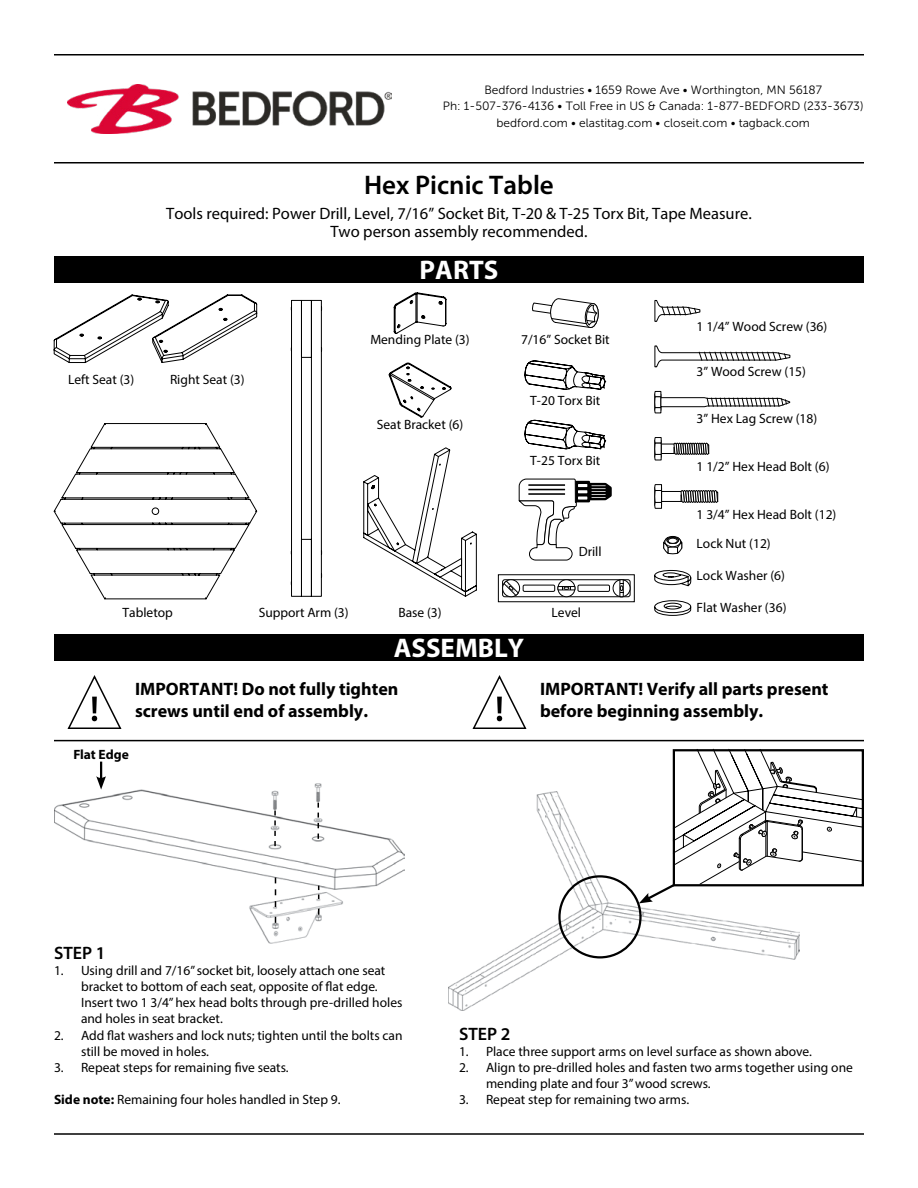
<style>
.page{position:relative;width:918px;height:1188px;background:#fff}
.page>*{position:absolute;margin:0;border:0;box-sizing:border-box;transform-origin:0 0}
.t1{font:600 27px "Myriad Pro";color:#000}
.t2{font:700 27px "Myriad Pro";color:#fff}
.t3{font:700 18px/21.6px "Myriad Pro";color:#000}
.t4{font:600 18px "Myriad Pro";color:#000}
.t5{font:16.5px/18px "Myriad Pro";color:#000;text-align:center}
.t6{font:13.5px/16.2px "Myriad Pro";color:#000}
.t7{font:700 13.5px "Myriad Pro";color:#000}
.t8{font:12px/16.5px "Museo Sans 300";color:#000;text-align:center}
.s1{font-weight:700}
</style>
<div class="page">
<img style="left:54px;top:783px;width:351px;height:160px">
<img style="left:448px;top:792px;width:351px;height:218px">
<hr style="left:54px;top:1133px;width:810px;height:2px;background:#000">
<img style="left:68px;top:85px;width:324px;height:49px">
<hr style="left:54px;top:54px;width:810px;height:2px;background:#000">
<hr style="left:54px;top:162px;width:810px;height:2px;background:#000">
<div style="left:54px;top:256px;width:810px;height:28px;background:#000"></div>
<div style="left:54px;top:634px;width:810px;height:28px;background:#000"></div>
<svg style="left:54px;top:423px;width:203px;height:177px"></svg>
<svg style="left:54px;top:295px;width:203px;height:68px"></svg>
<svg style="left:291px;top:300px;width:31px;height:297px"></svg>
<svg style="left:394px;top:292px;width:52px;height:42px"></svg>
<svg style="left:389px;top:363px;width:62px;height:54px"></svg>
<svg style="left:363px;top:447px;width:114px;height:150px"></svg>
<svg style="left:519px;top:478px;width:93px;height:83px"></svg>
<svg style="left:503px;top:579px;width:128px;height:19px"></svg>
<svg style="left:503px;top:580px;width:127px;height:17px"></svg>
<div style="left:502px;top:580px;width:128px;height:17px;border:1px solid #000;border-radius:2px"></div>
<div style="left:523px;top:585px;width:32px;height:6px;background:#fff"></div>
<div style="left:523px;top:585px;width:32px;height:7px;border:1px solid #000"></div>
<div style="left:578px;top:585px;width:32px;height:6px;background:#fff"></div>
<div style="left:578px;top:585px;width:32px;height:7px;border:1px solid #000"></div>
<svg style="left:558px;top:579px;width:17px;height:18px"></svg>
<svg style="left:502px;top:579px;width:18px;height:18px"></svg>
<svg style="left:613px;top:579px;width:17px;height:19px"></svg>
<svg style="left:525px;top:360px;width:81px;height:30px"></svg>
<svg style="left:525px;top:420px;width:81px;height:29px"></svg>
<svg style="left:532px;top:298px;width:67px;height:30px"></svg>
<hr style="left:54px;top:740px;width:810px;height:1px;background:#000">
<svg style="left:67px;top:675px;width:55px;height:54px"></svg>
<svg style="left:472px;top:675px;width:55px;height:54px"></svg>
<div style="left:665px;top:536px;width:16px;height:11px;border:1px solid #000;border-radius:50%"></div>
<svg style="left:663px;top:537px;width:19px;height:17px"></svg>
<svg style="left:654px;top:570px;width:37px;height:46px"></svg>
<div style="left:661px;top:491px;width:22px;height:11px;border:1px solid #000"></div>
<svg style="left:681px;top:490px;width:37px;height:13px"></svg>
<svg style="left:654px;top:484px;width:8px;height:25px"></svg>
<div style="left:661px;top:444px;width:15px;height:10px;border:1px solid #000"></div>
<svg style="left:674px;top:443px;width:35px;height:12px"></svg>
<svg style="left:654px;top:437px;width:8px;height:23px"></svg>
<svg style="left:654px;top:391px;width:136px;height:22px"></svg>
<svg style="left:274px;top:811px;width:2px;height:14px"></svg>
<svg style="left:274px;top:831px;width:2px;height:15px"></svg>
<svg style="left:318px;top:803px;width:1px;height:36px"></svg>
<svg style="left:654px;top:300px;width:46px;height:22px"></svg>
<svg style="left:654px;top:346px;width:136px;height:21px"></svg>
<div style="left:558px;top:875px;width:84px;height:83px;border:2px solid #000;border-radius:50%"></div>
<svg style="left:639px;top:749px;width:225px;height:154px"></svg>
<svg style="left:96px;top:762px;width:10px;height:28px"></svg>
<svg style="left:275px;top:878px;width:1px;height:29px"></svg>
<svg style="left:318px;top:886px;width:1px;height:13px"></svg>
<p class="t8" style="left:443px;top:81px;width:422px">Bedford Industries • 1659 Rowe Ave • Worthington, MN 56187<br>Ph: 1-507-376-4136 • Toll Free in US &amp; Canada: 1-877-BEDFORD (233-3673) bedford.com • elastitag.com • closeit.com • tagback.com</p>
<h1 class="t1" style="left:364px;top:168px;width:191px">Hex Picnic Table</h1>
<p class="t5" style="left:166px;top:204px;width:587px">Tools required: Power Drill, Level, 7/16” Socket Bit, T-20 &amp; T-25 Torx Bit, Tape Measure.<br>Two person assembly recommended.</p>
<p class="t6" style="left:68px;top:371px;width:68px">Left Seat (3)</p>
<p class="t6" style="left:170px;top:371px;width:76px">Right Seat (3)</p>
<h1 class="t2" style="left:420px;top:252px;width:80px">PARTS</h1>
<p class="t6" style="left:370px;top:331px;width:101px">Mending Plate (3)</p>
<p class="t6" style="left:377px;top:416px;width:88px">Seat Bracket (6)</p>
<p class="t6" style="left:521px;top:331px;width:90px">7/16” Socket Bit</p>
<p class="t6" style="left:530px;top:392px;width:72px">T-20 Torx Bit</p>
<p class="t6" style="left:530px;top:452px;width:72px">T-25 Torx Bit</p>
<p class="t6" style="left:123px;top:604px;width:52px">Tabletop</p>
<p class="t6" style="left:579px;top:543px;width:24px">Drill</p>
<p class="t6" style="left:259px;top:604px;width:92px">Support Arm (3)</p>
<p class="t6" style="left:398px;top:604px;width:45px">Base (3)</p>
<p class="t6" style="left:552px;top:604px;width:31px">Level</p>
<h1 class="t2" style="left:394px;top:630px;width:132px">ASSEMBLY</h1>
<p class="t6" style="left:697px;top:319px;width:132px">1 1/4” Wood Screw (36)</p>
<p class="t6" style="left:697px;top:363px;width:111px">3” Wood Screw (15)</p>
<p class="t6" style="left:697px;top:410px;width:122px">3” Hex Lag Screw (18)</p>
<p class="t6" style="left:697px;top:458px;width:134px">1 1/2” Hex Head Bolt (6)</p>
<p class="t6" style="left:697px;top:506px;width:141px">1 3/4” Hex Head Bolt (12)</p>
<p class="t6" style="left:697px;top:535px;width:76px">Lock Nut (12)</p>
<p class="t6" style="left:697px;top:567px;width:90px">Lock Washer (6)</p>
<p class="t6" style="left:697px;top:599px;width:91px">Flat Washer (36)</p>
<h2 class="t3" style="left:135px;top:678px;width:265px">IMPORTANT! Do not fully tighten screws until end of assembly.</h2>
<h2 class="t3" style="left:540px;top:678px;width:290px">IMPORTANT! Verify all parts present before beginning assembly.</h2>
<p class="t7" style="left:73px;top:746px;width:57px">Flat Edge</p>
<h2 class="t4" style="left:54px;top:941px;width:53px">STEP 1</h2>
<p class="t6" style="left:81px;top:962px;width:323px;text-indent:-27px">1. Using drill and 7/16” socket bit, loosely attach one seat bracket to bottom of each seat, opposite of flat edge.<br>Insert two 1 3/4” hex head bolts through pre-drilled holes and holes in seat bracket.</p>
<p class="t6" style="left:81px;top:1027px;width:323px;text-indent:-27px">2. Add flat washers and lock nuts; tighten until the bolts can still be moved in holes.</p>
<p class="t6" style="left:54px;top:1059px;width:236px">3. Repeat steps for remaining five seats.</p>
<p class="t6" style="left:54px;top:1091px;width:288px"><span class="s1">Side note:</span> Remaining four holes handled in Step 9.</p>
<h2 class="t4" style="left:459px;top:1022px;width:53px">STEP 2</h2>
<p class="t6" style="left:459px;top:1043px;width:355px">1. Place three support arms on level surface as shown above.</p>
<p class="t6" style="left:486px;top:1059px;width:368px;text-indent:-27px">2. Align to pre-drilled holes and fasten two arms together using one mending plate and four 3” wood screws.</p>
<p class="t6" style="left:459px;top:1091px;width:232px">3. Repeat step for remaining two arms.</p>
</div>
